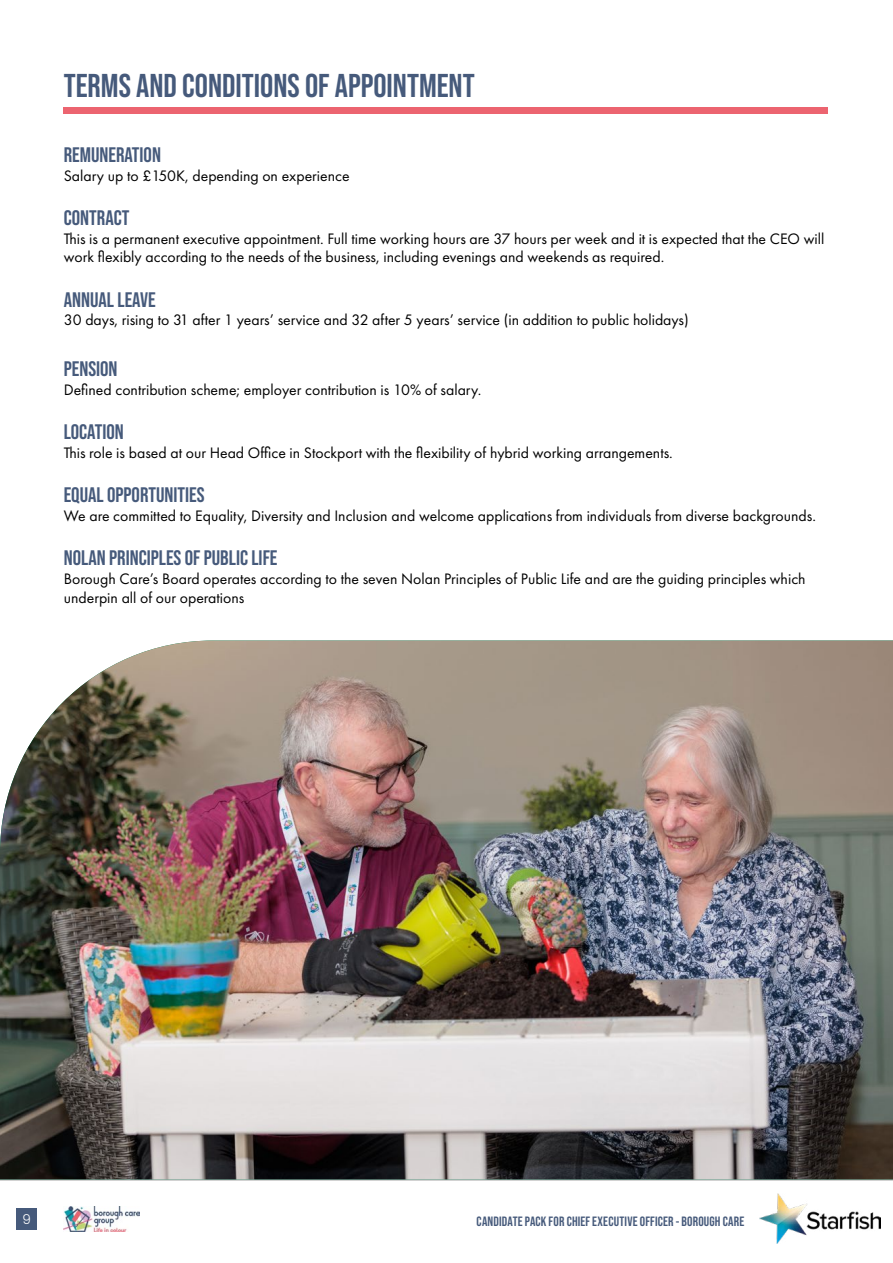
<style>
.page{position:relative;width:893px;height:1263px;background:#fff}
.page>*{position:absolute;margin:0;border:0;box-sizing:border-box;transform-origin:0 0}
.t1{font:700 33px "Bebas Neue Pro";color:#465a7b}
.t2{font:700 21px "Bebas Neue Pro";color:#465a7b}
.t3{font:15.75px/18.9px "Futura PT";color:#000}
.t4{font:700 13.5px "Bebas Neue Pro";letter-spacing:.015em;color:#465a7b}
.t5{font:300 13.5px "Poppins";color:#fff}
</style>
<div class="page">
<img style="left:759px;top:1194px;width:121px;height:50px">
<div style="left:16px;top:1208px;width:21px;height:21px;background:#465a7b"></div>
<hr style="left:0;top:1179px;width:893px;height:2px;background:#000">
<img style="left:63px;top:1206px;width:76px;height:25px">
<div style="left:64px;top:107px;width:764px;height:7px;background:#ec6470"></div>
<img style="left:0;top:640px;width:893px;height:539px">
<h1 class="t1" style="left:64px;top:66px;width:412px">TERMS AND CONDITIONS OF APPOINTMENT</h1>
<h2 class="t2" style="left:64px;top:142px;width:99px">REMUNERATION</h2>
<p class="t3" style="left:64px;top:166px;width:287px">Salary up to £150K, depending on experience</p>
<h2 class="t2" style="left:64px;top:205px;width:67px">CONTRACT</h2>
<p class="t3" style="left:64px;top:229px;width:762px">This is a permanent executive appointment. Full time working hours are 37 hours per week and it is expected that the CEO will work flexibly according to the needs of the business, including evenings and weekends as required.</p>
<h2 class="t2" style="left:64px;top:287px;width:93px">ANNUAL LEAVE</h2>
<p class="t3" style="left:64px;top:311px;width:626px">30 days, rising to 31 after 1 years’ service and 32 after 5 years’ service (in addition to public holidays)</p>
<h2 class="t2" style="left:64px;top:356px;width:55px">PENSION</h2>
<p class="t3" style="left:64px;top:380px;width:419px">Defined contribution scheme; employer contribution is 10% of salary.</p>
<h2 class="t2" style="left:64px;top:419px;width:62px">LOCATION</h2>
<p class="t3" style="left:64px;top:443px;width:611px">This role is based at our Head Office in Stockport with the flexibility of hybrid working arrangements.</p>
<h2 class="t2" style="left:64px;top:482px;width:142px">EQUAL OPPORTUNITIES</h2>
<p class="t3" style="left:64px;top:506px;width:754px">We are committed to Equality, Diversity and Inclusion and welcome applications from individuals from diverse backgrounds.</p>
<h2 class="t2" style="left:64px;top:545px;width:215px">NOLAN PRINCIPLES OF PUBLIC LIFE</h2>
<p class="t3" style="left:64px;top:569px;width:743px">Borough Care’s Board operates according to the seven Nolan Principles of Public Life and are the guiding principles which underpin all of our operations</p>
<p class="t5" style="left:22px;top:1212px;width:10px">9</p>
<p class="t4" style="left:477px;top:1213px;width:269px">CANDIDATE PACK FOR CHIEF EXECUTIVE OFFICER - BOROUGH CARE</p>
</div>
